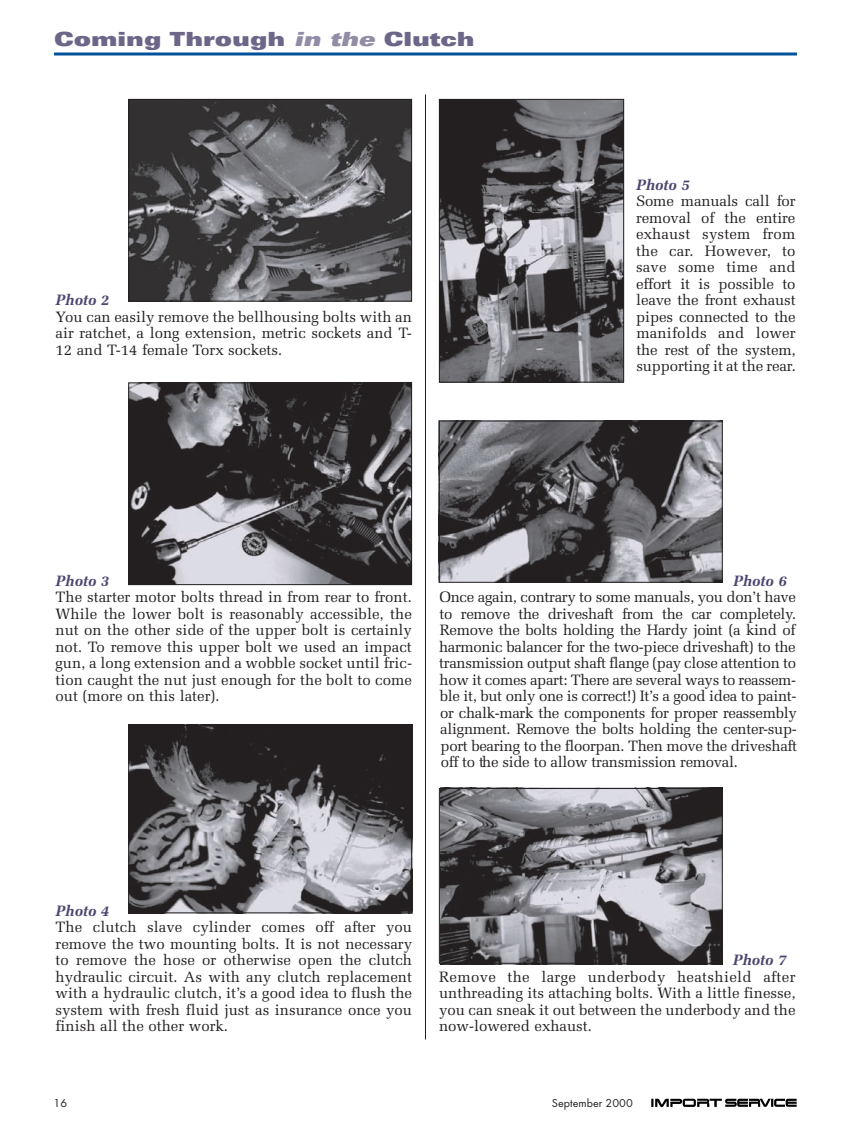
<style>
.page{position:relative;width:851px;height:1134px;background:#fff}
.page>*{position:absolute;margin:0;border:0;box-sizing:border-box;transform-origin:0 0}
.t1{font:900 expanded 19.5px "Univers";color:#6d6689}
.t2{font:15px/16.5px "Melior";color:#231f20;text-align:justify}
.t3{font:italic 700 15px "Melior";color:#4b456f}
.t4{font:12px "Futura T";color:#231f20}
.s1{font-style:italic;color:#938ca7}
</style>
<div class="page">
<svg style="left:651px;top:1098px;width:145px;height:9px"></svg>
<svg style="left:54px;top:52px;width:742px;height:4px;background:#407cb3"></svg>
<hr style="left:425px;top:94px;width:1px;height:946px;background:#231f20">
<img style="left:130px;top:101px;width:280px;height:199px">
<div style="left:128px;top:99px;width:284px;height:203px;border:1px solid #231f20"></div>
<img style="left:441px;top:101px;width:181px;height:279px">
<div style="left:439px;top:99px;width:185px;height:283px;border:1px solid #231f20"></div>
<img style="left:130px;top:727px;width:280px;height:184px">
<div style="left:128px;top:725px;width:284px;height:188px;border:1px solid #231f20"></div>
<img style="left:130px;top:385px;width:280px;height:198px">
<div style="left:128px;top:383px;width:284px;height:202px;border:1px solid #231f20"></div>
<img style="left:441px;top:423px;width:279px;height:158px">
<div style="left:439px;top:421px;width:283px;height:162px;border:1px solid #231f20"></div>
<img style="left:441px;top:788px;width:282px;height:176px">
<div style="left:439px;top:788px;width:283px;height:176px;border:1px solid #231f20"></div>
<h1 class="t1" style="left:54px;top:32px;width:422px">Coming Through <span class="s1">in the</span> Clutch</h1>
<p class="t3" style="left:56px;top:291px;width:55px">Photo 2</p>
<p class="t2" style="left:56px;top:308px;width:358px">You can easily remove the bellhousing bolts with an air ratchet, a long extension, metric sockets and T-12 and T-14 female Torx sockets.</p>
<p class="t3" style="left:636px;top:176px;width:55px">Photo 5</p>
<p class="t2" style="left:636px;top:193px;width:161px">Some manuals call for removal of the entire exhaust system from the car. However, to save some time and effort it is possible to leave the front exhaust pipes connected to the manifolds and lower the rest of the system, supporting it at the rear.</p>
<p class="t3" style="left:55px;top:572px;width:55px">Photo 3</p>
<p class="t2" style="left:55px;top:589px;width:358px">The starter motor bolts thread in from rear to front.<br>While the lower bolt is reasonably accessible, the nut on the other side of the upper bolt is certainly not. To remove this upper bolt we used an impact gun, a long extension and a wobble socket until fric&shy;tion caught the nut just enough for the bolt to come out (more on this later).</p>
<p class="t3" style="left:733px;top:572px;width:55px">Photo 6</p>
<p class="t2" style="left:439px;top:589px;width:359px">Once again, contrary to some manuals, you don’t have to remove the driveshaft from the car completely.<br>Remove the bolts holding the Hardy joint (a kind of harmonic balancer for the two-piece driveshaft) to the transmission output shaft flange (pay close attention to how it comes apart: There are several ways to reassem&shy;ble it, but only one is correct!) It’s a good idea to paint&shy;or chalk-mark the components for proper reassembly alignment. Remove the bolts holding the center-sup&shy;port bearing to the floorpan. Then move the driveshaft off to the side to allow transmission removal.</p>
<p class="t3" style="left:55px;top:902px;width:55px">Photo 4</p>
<p class="t2" style="left:55px;top:919px;width:358px">The clutch slave cylinder comes off after you remove the two mounting bolts. It is not necessary to remove the hose or otherwise open the clutch hydraulic circuit. As with any clutch replacement with a hydraulic clutch, it’s a good idea to flush the system with fresh fluid just as insurance once you finish all the other work.</p>
<p class="t3" style="left:732px;top:951px;width:55px">Photo 7</p>
<p class="t2" style="left:439px;top:968px;width:358px">Remove the large underbody heatshield after unthreading its attaching bolts. With a little finesse, you can sneak it out between the underbody and the now-lowered exhaust.</p>
<p class="t4" style="left:54px;top:1096px;width:15px">16</p>
<p class="t4" style="left:552px;top:1096px;width:82px">September 2000</p>
</div>
